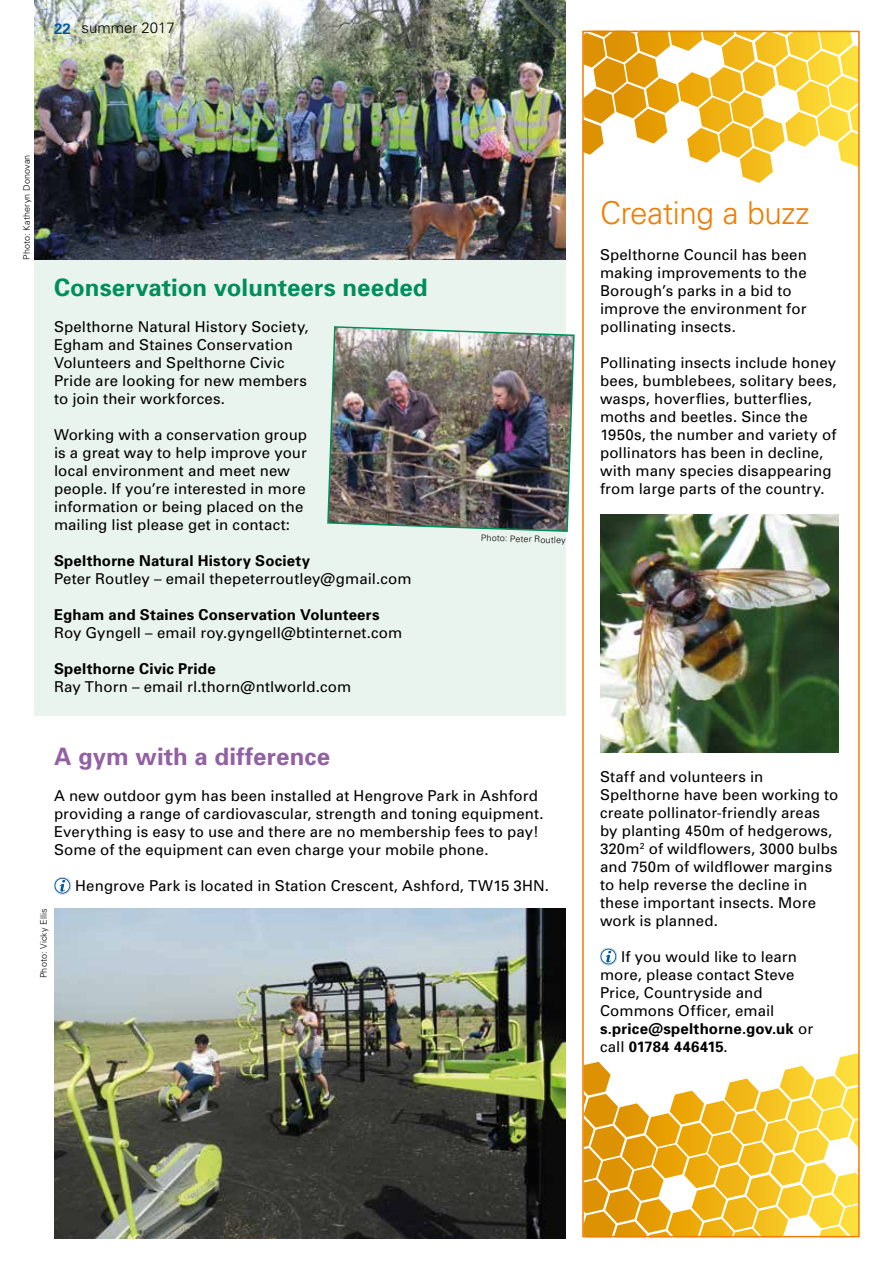
<style>
.page{position:relative;width:893px;height:1263px;background:#fff}
.page>*{position:absolute;margin:0;border:0;box-sizing:border-box;transform-origin:0 0}
.t1{font:300 31.5px "Univers";letter-spacing:-.015em;color:#ef7d00}
.t2{font:700 24px "Univers";letter-spacing:.005em;color:#008e5a}
.t3{font:700 24px "Univers";letter-spacing:.01em;color:#9460a4}
.t4{font:15px/18px "Univers";letter-spacing:.005em;color:#000}
.t5{font:700 15px "Univers";letter-spacing:.015em;color:#000}
.t6{font:300 15px "Univers";color:#000}
.t7{font:300 9px "Univers";letter-spacing:.02em;color:#000}
.s1{font-weight:700;color:#0058a2}
.s2{font-weight:700}
</style>
<div class="page">
<div style="left:35px;top:0;width:531px;height:715px;background:#eaf4ef"></div>
<img style="left:54px;top:908px;width:512px;height:330px">
<img style="left:327px;top:326px;width:248px;height:206px">
<img style="left:35px;top:0;width:531px;height:260px">
<img style="left:600px;top:514px;width:239px;height:238px">
<svg style="left:600px;top:948px;width:17px;height:17px"></svg>
<svg style="left:54px;top:877px;width:17px;height:17px"></svg>
<svg style="left:585px;top:34px;width:272px;height:149px"></svg>
<svg style="left:585px;top:1053px;width:272px;height:181px"></svg>
<div style="left:582px;top:31px;width:278px;height:1206px;border:2px solid #ef7d00"></div>
<p class="t6" style="left:54px;top:19px;width:122px"><span class="s1">22</span> summer 2017</p>
<p class="t7" style="left:21px;top:260px;width:107px;rotate:-90deg">Photo: Katheryn Donovan</p>
<h2 class="t2" style="left:54px;top:272px;width:375px">Conservation volunteers needed</h2>
<p class="t4" style="left:54px;top:318px;width:256px">Spelthorne Natural History Society,<br>Egham and Staines Conservation<br>Volunteers and Spelthorne Civic<br>Pride are looking for new members to join their workforces.</p>
<p class="t4" style="left:54px;top:426px;width:255px">Working with a conservation group is a great way to help improve your local environment and meet new people. If you’re interested in more information or being placed on the mailing list please get in contact:</p>
<p class="t5" style="left:54px;top:551px;width:258px">Spelthorne Natural History Society</p>
<p class="t4" style="left:54px;top:570px;width:359px">Peter Routley – email thepeterroutley@gmail.com</p>
<p class="t5" style="left:54px;top:605px;width:327px">Egham and Staines Conservation Volunteers</p>
<p class="t4" style="left:54px;top:624px;width:350px">Roy Gyngell – email roy.gyngell@btinternet.com</p>
<p class="t5" style="left:54px;top:659px;width:163px">Spelthorne Civic Pride</p>
<p class="t4" style="left:54px;top:678px;width:299px">Ray Thorn – email rl.thorn@ntlworld.com</p>
<p class="t7" style="left:481px;top:532px;width:86px;rotate:2deg">Photo: Peter Routley</p>
<h2 class="t3" style="left:54px;top:741px;width:278px">A gym with a difference</h2>
<p class="t4" style="left:54px;top:787px;width:491px">A new outdoor gym has been installed at Hengrove Park in Ashford providing a range of cardiovascular, strength and toning equipment.<br>Everything is easy to use and there are no membership fees to pay!<br>Some of the equipment can even charge your mobile phone.</p>
<p class="t4" style="left:75px;top:877px;width:475px">Hengrove Park is located in Station Crescent, Ashford, TW15 3HN.</p>
<p class="t7" style="left:38px;top:978px;width:72px;rotate:-90deg">Photo: Vicky Ellis</p>
<h1 class="t1" style="left:600px;top:194px;width:211px">Creating a buzz</h1>
<p class="t4" style="left:600px;top:245px;width:208px">Spelthorne Council has been making improvements to the<br>Borough’s parks in a bid to improve the environment for pollinating insects.</p>
<p class="t4" style="left:600px;top:353px;width:238px">Pollinating insects include honey bees, bumblebees, solitary bees, wasps, hoverfies, butterfies, moths and beetles. Since the<br>1950s, the number and variety of pollinators has been in decline, with many species disappearing from large parts of the country.</p>
<p class="t4" style="left:600px;top:767px;width:240px">Staff and volunteers in<br>Spelthorne have been working to create pollinator-friendly areas by planting 450m of hedgerows,<br>320m<sup>2</sup> of wildfowers, 3000 bulbs and 750m of wildfower margins to help reverse the decline in these important insects. More work is planned.</p>
<p class="t4" style="left:600px;top:947px;width:215px;text-indent:21px">If you would like to learn more, please contact Steve<br>Price, Countryside and<br>Commons Offcer, email <span class="s2">s.price@spelthorne.gov.uk</span> or call <span class="s2">01784 446415</span>.</p>
</div>
